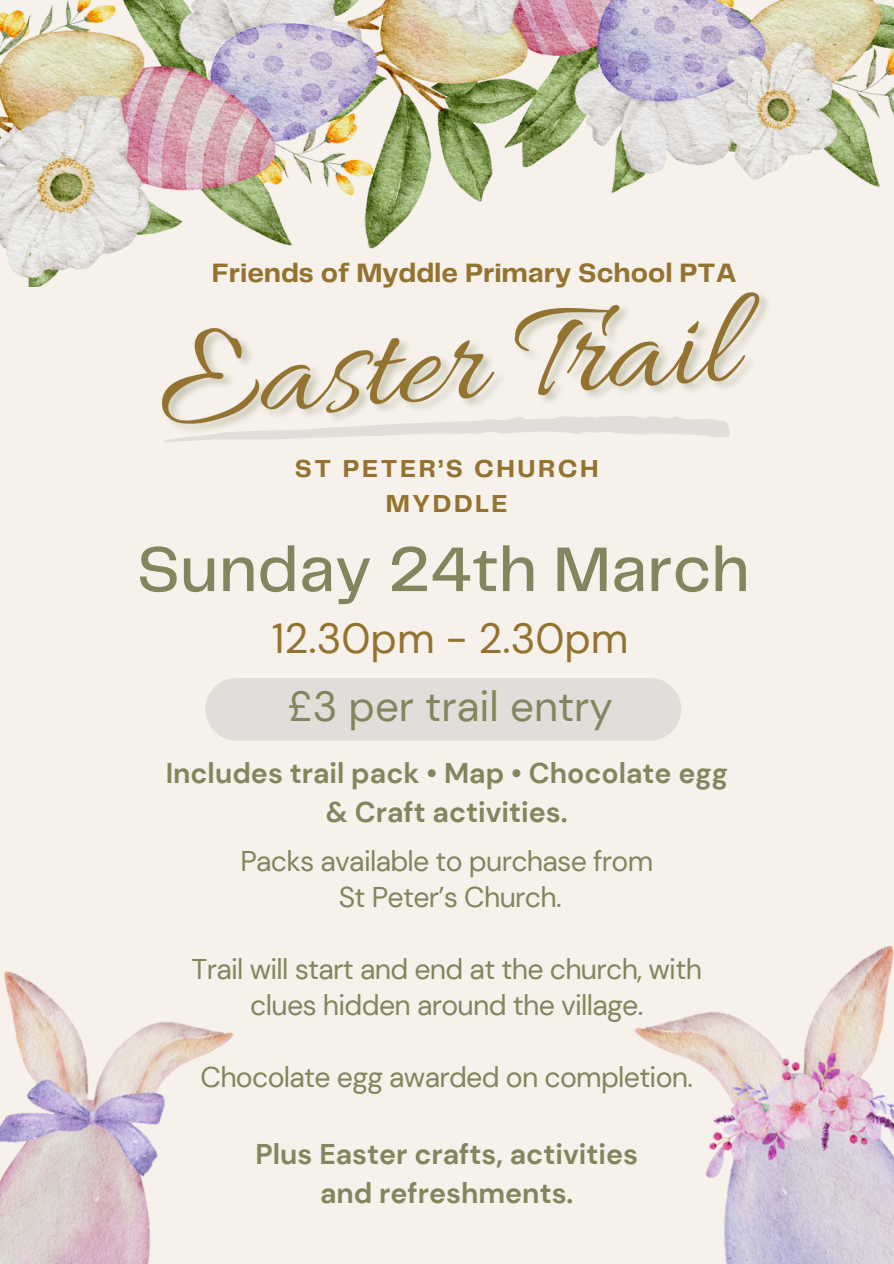
<style>
.page{position:relative;width:894px;height:1264px;background:#fff}
.page>*{position:absolute;margin:0;border:0;box-sizing:border-box;transform-origin:0 0}
.t1{font:500 65.25px "Telegraf";color:#81865e}
.t2{font:42px "DM Sans";color:#81865e}
.t3{font:42px "DM Sans";color:#94722f}
.t4{font:28.5px/36px "DM Sans";letter-spacing:-.025em;color:#81865e;text-align:center}
.t5{font:700 28.5px/39.3px "DM Sans";color:#81865e;text-align:center}
.t6{font:700 27.6px "Telegraf";color:#94722f}
.t7{font:700 25.5px "Telegraf";letter-spacing:.1em;color:#94722f}
</style>
<div class="page">
<div style="left:0;top:0;width:893px;height:1263px;background:#f6f1eb"></div>
<div style="left:205px;top:677px;width:476px;height:63px;background:#e1ddd8;border-radius:31px"></div>
<img style="left:0;top:0;width:893px;height:286px">
<img style="left:633px;top:945px;width:260px;height:318px">
<img style="left:0;top:971px;width:234px;height:292px">
<img style="left:150px;top:262px;width:634px;height:181px">
<h4 class="t6" style="left:211px;top:261px;width:526px">Friends of Myddle Primary School PTA</h4>
<h5 class="t7" style="left:295px;top:458px;width:305px">ST PETER’S CHURCH</h5>
<h5 class="t7" style="left:386px;top:492px;width:123px">MYDDLE</h5>
<h5 class="t1" style="left:137px;top:541px;width:614px">Sunday 24th March</h5>
<p class="t3" style="left:272px;top:611px;width:358px">12.30pm - 2.30pm</p>
<p class="t2" style="left:287px;top:679px;width:327px">£3 per trail entry</p>
<p class="t5" style="left:166px;top:753px;width:563px">Includes trail pack • Map • Chocolate egg &amp; Craft activities.</p>
<p class="t4" style="left:240px;top:843px;width:414px">Packs available to purchase from<br>St Peter’s Church.</p>
<h4 class="t4" style="left:191px;top:951px;width:512px">Trail will start and end at the church, with clues hidden around the village.</h4>
<p class="t4" style="left:200px;top:1059px;width:494px">Chocolate egg awarded on completion.</p>
<h4 class="t5" style="left:255px;top:1134px;width:384px">Plus Easter crafts, activities and refreshments.</h4>
</div>
